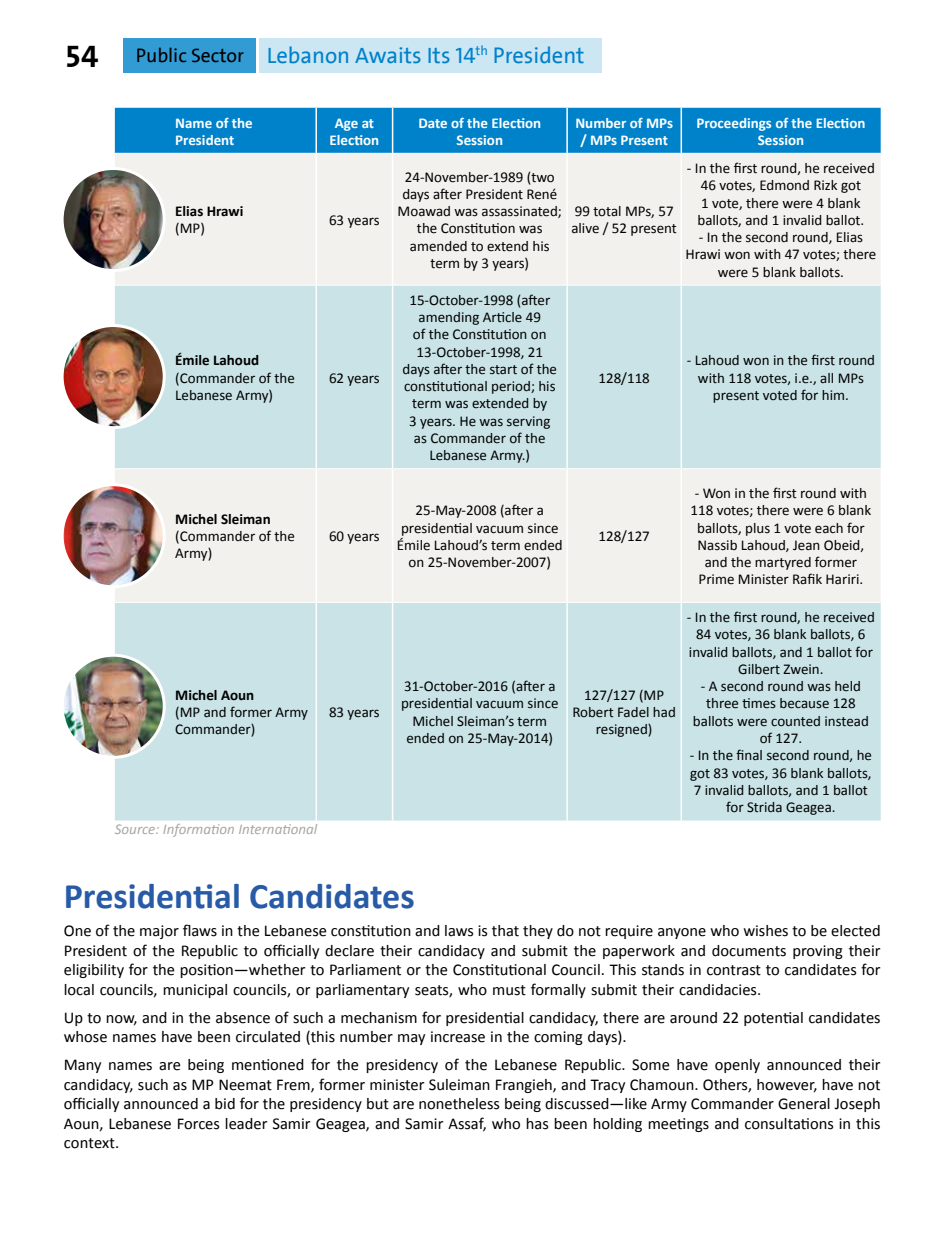
<style>
.page{position:relative;width:936px;height:1255px;background:#fff}
.page>*{position:absolute;margin:0;border:0;box-sizing:border-box;transform-origin:0 0}
.t1{font:700 36px "Calibri";color:#285ba7}
.t2{font:22.5px "The Sans Arab";color:#0082ca}
.t3{font:19.5px "The Sans Arab";color:#000}
.t4{font:16.5px/19.5px "Calibri";color:#000;text-align:justify}
.t5{font:15px/17.2px "Calibri";color:#000;text-align:center}
.t6{font:700 15px/17.2px "Calibri";color:#fff;text-align:center}
.t7{font:700 15px "Calibri";color:#000}
.t8{font:italic 15px "Calibri";color:#a8a7a4}
.s1{font-weight:700;font-size:31.5px}
</style>
<div class="page">
<div style="left:115px;top:108px;width:765px;height:45px;background:#0082ca"></div>
<div style="left:115px;top:154px;width:765px;height:131px;background:#f2f1ee"></div>
<svg style="left:115px;top:286px;width:765px;height:534px;background:#d3e6e8"></svg>
<hr style="left:115px;top:468px;width:56px;height:1px;background:#fff">
<hr style="left:171px;top:468px;width:144px;height:1px;background:#fff">
<hr style="left:317px;top:468px;width:75px;height:1px;background:#fff">
<hr style="left:393px;top:468px;width:173px;height:1px;background:#fff">
<hr style="left:568px;top:468px;width:112px;height:1px;background:#fff">
<hr style="left:682px;top:468px;width:198px;height:1px;background:#fff">
<hr style="left:115px;top:602px;width:56px;height:1px;background:#fff">
<hr style="left:171px;top:602px;width:144px;height:1px;background:#fff">
<hr style="left:317px;top:602px;width:75px;height:1px;background:#fff">
<hr style="left:393px;top:602px;width:173px;height:1px;background:#fff">
<hr style="left:568px;top:602px;width:112px;height:1px;background:#fff">
<hr style="left:682px;top:602px;width:198px;height:1px;background:#fff">
<hr style="left:315px;top:108px;width:2px;height:45px;background:#fff">
<hr style="left:392px;top:108px;width:1px;height:45px;background:#fff">
<hr style="left:566px;top:108px;width:2px;height:45px;background:#fff">
<hr style="left:680px;top:108px;width:2px;height:45px;background:#fff">
<hr style="left:315px;top:153px;width:2px;height:132px;background:#fff">
<hr style="left:392px;top:153px;width:1px;height:132px;background:#fff">
<hr style="left:566px;top:153px;width:2px;height:132px;background:#fff">
<hr style="left:680px;top:153px;width:2px;height:132px;background:#fff">
<hr style="left:315px;top:285px;width:2px;height:183px;background:#fff">
<hr style="left:392px;top:285px;width:1px;height:183px;background:#fff">
<hr style="left:566px;top:285px;width:2px;height:183px;background:#fff">
<hr style="left:680px;top:285px;width:2px;height:183px;background:#fff">
<hr style="left:315px;top:468px;width:2px;height:134px;background:#fff">
<hr style="left:392px;top:468px;width:1px;height:134px;background:#fff">
<hr style="left:566px;top:468px;width:2px;height:134px;background:#fff">
<hr style="left:680px;top:468px;width:2px;height:134px;background:#fff">
<hr style="left:315px;top:602px;width:2px;height:218px;background:#fff">
<hr style="left:392px;top:602px;width:1px;height:218px;background:#fff">
<hr style="left:566px;top:602px;width:2px;height:218px;background:#fff">
<hr style="left:680px;top:602px;width:2px;height:218px;background:#fff">
<img style="left:62px;top:484px;width:102px;height:102px;border-radius:51px">
<div style="left:61px;top:483px;width:105px;height:105px;border:3px solid #fff;border-radius:50%"></div>
<img style="left:62px;top:168px;width:102px;height:102px;border-radius:51px">
<div style="left:61px;top:167px;width:105px;height:105px;border:3px solid #fff;border-radius:50%"></div>
<img style="left:62px;top:655px;width:102px;height:102px;border-radius:51px">
<div style="left:61px;top:653px;width:105px;height:105px;border:3px solid #fff;border-radius:50%"></div>
<img style="left:62px;top:325px;width:102px;height:102px;border-radius:51px">
<div style="left:61px;top:324px;width:105px;height:105px;border:3px solid #fff;border-radius:50%"></div>
<div style="left:259px;top:38px;width:343px;height:34px;background:#cce6f4"></div>
<div style="left:124px;top:38px;width:132px;height:34px;background:#339bd4"></div>
<h3 class="t3" style="left:66px;top:43px;width:180px"><span class="s1">54</span> Public Sector</h3>
<h2 class="t2" style="left:267px;top:40px;width:319px">Lebanon Awaits Its 14<sup>th</sup> President</h2>
<p class="t6" style="left:175px;top:113px;width:79px;text-align:left">Name of the<br>President</p>
<p class="t6" style="left:329px;top:113px;width:51px">Age at<br>Election</p>
<p class="t6" style="left:418px;top:113px;width:124px">Date of the Election<br>Session</p>
<p class="t6" style="left:575px;top:113px;width:99px">Number of MPs / MPs Present</p>
<p class="t6" style="left:696px;top:113px;width:170px">Proceedings of the Election<br>Session</p>
<p class="t7" style="left:175px;top:202px;width:70px">Elias Hrawi</p>
<p class="t5" style="left:175px;top:219px;width:31px">(MP)</p>
<p class="t5" style="left:329px;top:210px;width:52px">63 years</p>
<p class="t7" style="left:175px;top:351px;width:85px">Émile Lahoud</p>
<p class="t5" style="left:175px;top:368px;width:121px;text-align:left">(Commander of the<br>Lebanese Army)</p>
<p class="t5" style="left:329px;top:368px;width:52px">62 years</p>
<p class="t7" style="left:175px;top:509px;width:97px">Michel Sleiman</p>
<p class="t5" style="left:175px;top:527px;width:121px;text-align:left">(Commander of the<br>Army)</p>
<p class="t5" style="left:329px;top:527px;width:52px">60 years</p>
<p class="t7" style="left:175px;top:685px;width:81px">Michel Aoun</p>
<p class="t5" style="left:175px;top:702px;width:134px;text-align:left">(MP and former Army<br>Commander)</p>
<p class="t5" style="left:329px;top:702px;width:52px">83 years</p>
<p class="t8" style="left:115px;top:819px;width:204px">Source: Information International</p>
<p class="t5" style="left:397px;top:167px;width:166px">24-November-1989 (two days after President René<br>Moawad was assassinated; the Constitution was amended to extend his term by 3 years)</p>
<p class="t5" style="left:402px;top:290px;width:156px">15-October-1998 (after amending Article 49<br>of the Constitution on<br>13-October-1998, 21 days after the start of the constitutional period; his term was extended by<br>3 years. He was serving as Commander of the<br>Lebanese Army.)</p>
<p class="t5" style="left:397px;top:501px;width:167px">25-May-2008 (after a presidential vacuum since<br>Émile Lahoud’s term ended on 25-November-2007)</p>
<p class="t5" style="left:571px;top:202px;width:107px;text-align:left">99 total MPs, 57 alive / 52 present</p>
<p class="t5" style="left:687px;top:159px;width:189px">- In the first round, he received<br>46 votes, Edmond Rizk got<br>1 vote, there were 4 blank ballots, and 1 invalid ballot.</p>
<p class="t5" style="left:685px;top:228px;width:192px">- In the second round, Elias<br>Hrawi won with 47 votes; there were 5 blank ballots.</p>
<p class="t5" style="left:598px;top:368px;width:53px">128/118</p>
<p class="t5" style="left:686px;top:351px;width:190px">- Lahoud won in the first round with 118 votes, i.e., all MPs present voted for him.</p>
<p class="t5" style="left:598px;top:527px;width:53px">128/127</p>
<p class="t5" style="left:690px;top:483px;width:182px">- Won in the first round with<br>118 votes; there were 6 blank ballots, plus 1 vote each for<br>Nassib Lahoud, Jean Obeid, and the martyred former<br>Prime Minister Rafik Hariri.</p>
<p class="t5" style="left:401px;top:677px;width:159px">31-October-2016 (after a presidential vacuum since<br>Michel Sleiman’s term ended on 25-May-2014)</p>
<p class="t5" style="left:572px;top:685px;width:105px">127/127 (MP<br>Robert Fadel had resigned)</p>
<p class="t5" style="left:687px;top:608px;width:189px">- In the first round, he received<br>84 votes, 36 blank ballots, 6 invalid ballots, and 1 ballot for<br>Gilbert Zwein.</p>
<p class="t5" style="left:693px;top:677px;width:177px">- A second round was held three times because 128 ballots were counted instead of 127.</p>
<p class="t5" style="left:689px;top:746px;width:184px">- In the final second round, he got 83 votes, 36 blank ballots,<br>7 invalid ballots, and 1 ballot for Strida Geagea.</p>
<h1 class="t1" style="left:64px;top:873px;width:352px">Presidential Candidates</h1>
<p class="t4" style="left:64px;top:920px;width:818px">One of the major flaws in the Lebanese constitution and laws is that they do not require anyone who wishes to be elected President of the Republic to officially declare their candidacy and submit the paperwork and documents proving their eligibility for the position—whether to Parliament or the Constitutional Council. This stands in contrast to candidates for local councils, municipal councils, or parliamentary seats, who must formally submit their candidacies.</p>
<p class="t4" style="left:64px;top:1006px;width:818px">Up to now, and in the absence of such a mechanism for presidential candidacy, there are around 22 potential candidates whose names have been circulated (this number may increase in the coming days).</p>
<p class="t4" style="left:64px;top:1054px;width:818px">Many names are being mentioned for the presidency of the Lebanese Republic. Some have openly announced their candidacy, such as MP Neemat Frem, former minister Suleiman Frangieh, and Tracy Chamoun. Others, however, have not officially announced a bid for the presidency but are nonetheless being discussed—like Army Commander General Joseph Aoun, Lebanese Forces leader Samir Geagea, and Samir Assaf, who has been holding meetings and consultations in this context.</p>
</div>
